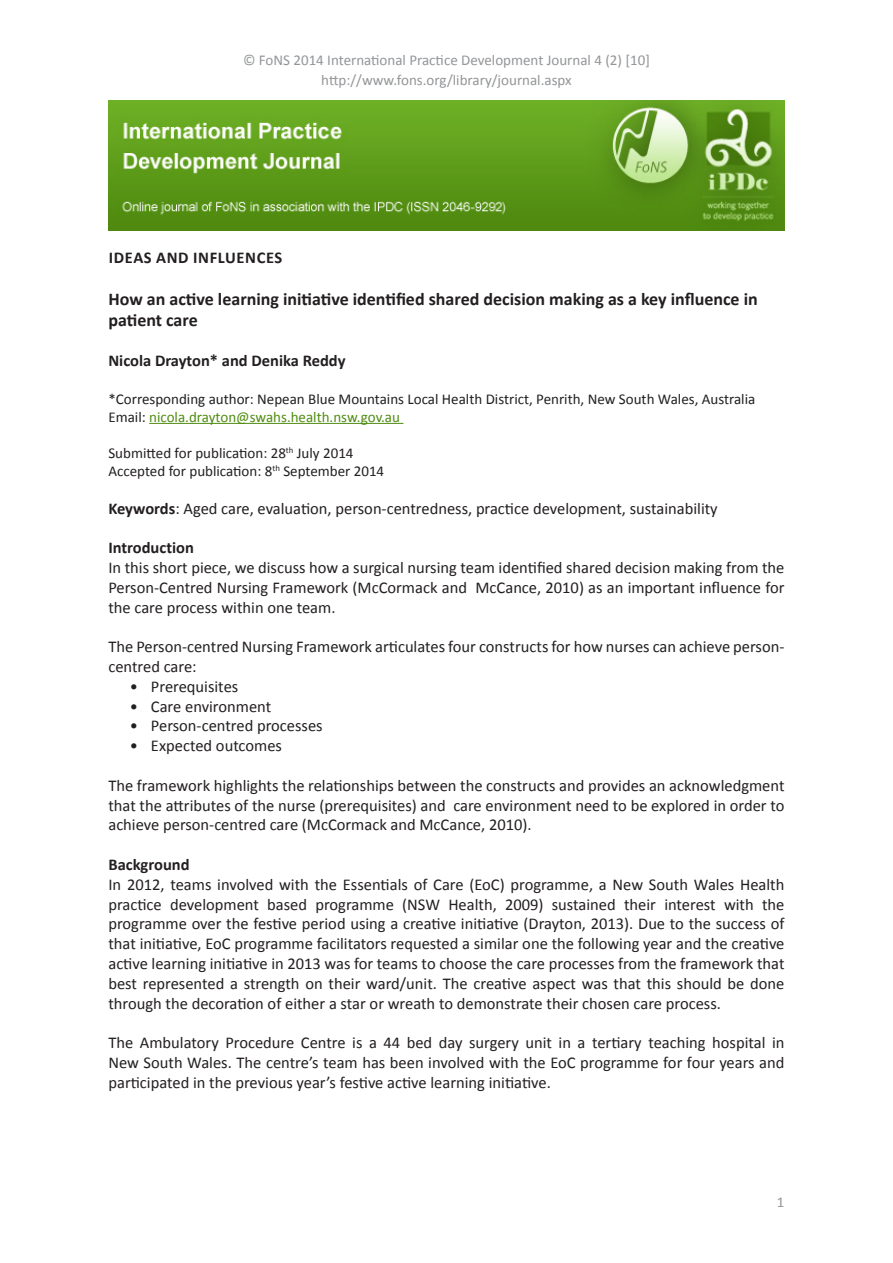
<style>
.page{position:relative;width:893px;height:1263px;background:#fff}
.page>*{position:absolute;margin:0;border:0;box-sizing:border-box;transform-origin:0 0}
.Paper_Title{font:700 18px/21.6px "Calibri";color:#231f20}
.Body{font:16.5px/19.8px "Calibri";color:#231f20;text-align:justify}
.Author_Name{font:700 16.5px "Calibri";color:#231f20}
.Xhead_1{font:700 16.5px "Calibri";color:#231f20}
.PAPER_TYPE{font:700 16.5px "Calibri";letter-spacing:.04em;color:#231f20}
.Page_number{font:15px "Calibri";color:#939598}
.Workplace{font:15px "Calibri";color:#231f20}
.Submit_accept{font:15px "Calibri";color:#231f20}
.Workplace-2{font:15px "Calibri";color:#508c11}
.s1{color:#231f20}
.s2{font-weight:700}
</style>
<div class="page">
<hr style="left:149px;top:423px;width:254px;height:1px;background:#508c11">
<img style="left:108px;top:101px;width:676px;height:129px">
<p class="Page_number" style="left:243px;top:51px;width:408px">© FoNS 2014 International Practice Development Journal 4 (2) [10]</p>
<p class="Page_number" style="left:321px;top:71px;width:252px">http://www.fons.org/library/journal.aspx</p>
<p class="PAPER_TYPE" style="left:109px;top:247px;width:175px">IDEAS AND INFLUENCES</p>
<p class="Paper_Title" style="left:108px;top:288px;width:651px">How an active learning initiative identified shared decision making as a key influence in patient care</p>
<p class="Author_Name" style="left:108px;top:350px;width:239px">Nicola Drayton* and Denika Reddy</p>
<p class="Workplace" style="left:108px;top:389px;width:648px">*Corresponding author: Nepean Blue Mountains Local Health District, Penrith, New South Wales, Australia</p>
<p class="Workplace-2" style="left:108px;top:407px;width:293px"><span class="s1">Email:</span> nicola.drayton@swahs.health.nsw.gov.au</p>
<p class="Submit_accept" style="left:108px;top:443px;width:247px">Submitted for publication: 28<sup>th</sup> July 2014</p>
<p class="Submit_accept" style="left:108px;top:461px;width:277px">Accepted for publication: 8<sup>th</sup> September 2014</p>
<p class="Body" style="left:108px;top:498px;width:611px"><span class="s2">Keywords</span>: Aged care, evaluation, person-centredness, practice development, sustainability</p>
<p class="Xhead_1" style="left:108px;top:537px;width:87px">Introduction</p>
<p class="Body" style="left:108px;top:558px;width:678px">In this short piece, we discuss how a surgical nursing team identified shared decision making from the Person-Centred Nursing Framework (McCormack and McCance, 2010) as an important influence for the care process within one team.</p>
<p class="Body" style="left:108px;top:637px;width:677px">The Person-centred Nursing Framework articulates four constructs for how nurses can achieve person&shy;centred care:</p>
<p class="Body" style="left:130px;top:676px;width:110px">• Prerequisites</p>
<p class="Body" style="left:130px;top:696px;width:143px">• Care environment</p>
<p class="Body" style="left:130px;top:716px;width:194px">• Person-centred processes</p>
<p class="Body" style="left:130px;top:736px;width:154px">• Expected outcomes</p>
<p class="Body" style="left:108px;top:775px;width:678px">The framework highlights the relationships between the constructs and provides an acknowledgment that the attributes of the nurse (prerequisites) and care environment need to be explored in order to achieve person-centred care (McCormack and McCance, 2010).</p>
<p class="Xhead_1" style="left:108px;top:854px;width:83px">Background</p>
<p class="Body" style="left:108px;top:874px;width:678px">In 2012, teams involved with the Essentials of Care (EoC) programme, a New South Wales Health practice development based programme (NSW Health, 2009) sustained their interest with the programme over the festive period using a creative initiative (Drayton, 2013). Due to the success of that initiative, EoC programme facilitators requested a similar one the following year and the creative active learning initiative in 2013 was for teams to choose the care processes from the framework that best represented a strength on their ward/unit. The creative aspect was that this should be done through the decoration of either a star or wreath to demonstrate their chosen care process.</p>
<p class="Body" style="left:108px;top:1033px;width:677px">The Ambulatory Procedure Centre is a 44 bed day surgery unit in a tertiary teaching hospital in New South Wales. The centre’s team has been involved with the EoC programme for four years and participated in the previous year’s festive active learning initiative.</p>
<p class="Page_number" style="left:777px;top:1193px;width:9px">1</p>
</div>
